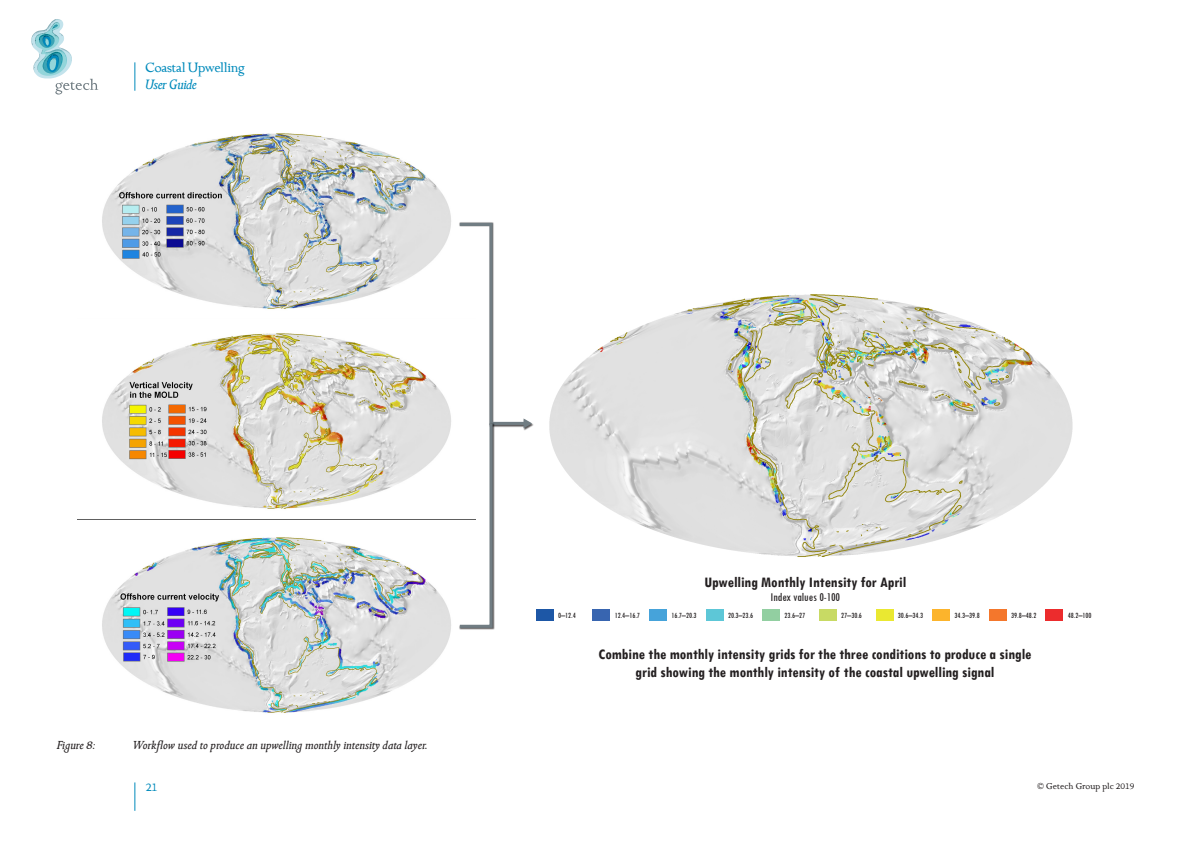
<style>
.page{position:relative;width:1191px;height:842px;background:#fff}
.page>*{position:absolute;margin:0;border:0;box-sizing:border-box;transform-origin:0 0}
.t1{font:700 condensed 15.4px/18.5px "Tw Cen";color:#231f20;text-align:center}
.t2{font:14px "Rusty Cockerel ITC Roman";letter-spacing:-.025em;color:#008abb}
.t3{font:italic 14px "Rusty Cockerel ITC Roman";letter-spacing:-.025em;color:#008abb}
.t4{font:condensed 12.3px "Tw Cen";color:#231f20}
.Main_Figure_Caption{font:italic 12px "Rusty Cockerel ITC Roman";color:#231f20}
.t5{font:12px "Rusty Cockerel ITC Roman";color:#008abb}
.t6{font:9px "Rusty Cockerel ITC Roman";color:#231f20}
.t7{font:condensed 8.2px "Tw Cen";color:#231f20}
</style>
<div class="page">
<svg style="left:31px;top:19px;width:67px;height:76px"></svg>
<svg style="left:134px;top:62px;width:1px;height:29px"></svg>
<svg style="left:134px;top:782px;width:1px;height:29px"></svg>
<div style="left:536px;top:609px;width:17px;height:12px;background:#1d57a6"></div>
<div style="left:592px;top:609px;width:18px;height:12px;background:#3865b0"></div>
<div style="left:649px;top:609px;width:17px;height:12px;background:#46a3da"></div>
<div style="left:706px;top:609px;width:17px;height:12px;background:#5dc7d7"></div>
<div style="left:762px;top:609px;width:18px;height:12px;background:#92cfa1"></div>
<div style="left:819px;top:609px;width:17px;height:12px;background:#c8da64"></div>
<div style="left:875px;top:609px;width:18px;height:12px;background:#eae831"></div>
<div style="left:932px;top:609px;width:18px;height:12px;background:#fcb42c"></div>
<div style="left:989px;top:609px;width:17px;height:12px;background:#f4772c"></div>
<div style="left:1045px;top:609px;width:18px;height:12px;background:#ec2c2d"></div>
<img style="left:549px;top:294px;width:524px;height:264px">
<img style="left:102px;top:133px;width:349px;height:176px">
<img style="left:102px;top:333px;width:349px;height:176px">
<img style="left:102px;top:537px;width:349px;height:176px">
<svg style="left:457px;top:222px;width:75px;height:407px"></svg>
<p class="t2" style="left:145px;top:59px;width:101px">Coastal Upwelling</p>
<p class="t3" style="left:145px;top:76px;width:53px">User Guide</p>
<p class="Main_Figure_Caption" style="left:57px;top:738px;width:40px">Figure 8:</p>
<p class="Main_Figure_Caption" style="left:133px;top:738px;width:295px">Workflow used to produce an upwelling monthly intensity data layer.</p>
<p class="t1" style="left:704px;top:572px;width:203px">Upwelling Monthly Intensity for April</p>
<p class="t4" style="left:770px;top:590px;width:71px">Index values 0-100</p>
<p class="t7" style="left:558px;top:610px;width:19px">0–12.4</p>
<p class="t7" style="left:614px;top:610px;width:27px">12.4–16.7</p>
<p class="t7" style="left:671px;top:610px;width:27px">16.7–20.3</p>
<p class="t7" style="left:728px;top:610px;width:27px">20.3–23.6</p>
<p class="t7" style="left:784px;top:610px;width:22px">23.6–27</p>
<p class="t7" style="left:841px;top:610px;width:22px">27–30.6</p>
<p class="t7" style="left:898px;top:610px;width:27px">30.6–34.3</p>
<p class="t7" style="left:954px;top:610px;width:27px">34.3–39.8</p>
<p class="t7" style="left:1011px;top:610px;width:27px">39.8–48.2</p>
<p class="t7" style="left:1067px;top:610px;width:25px">48.2–100</p>
<p class="t1" style="left:598px;top:644px;width:434px">Combine the monthly intensity grids for the three conditions to produce a single grid showing the monthly intensity of the coastal upwelling signal</p>
<p class="t5" style="left:146px;top:779px;width:13px">21</p>
<p class="t6" style="left:1037px;top:780px;width:98px">© Getech Group plc 2019</p>
</div>
